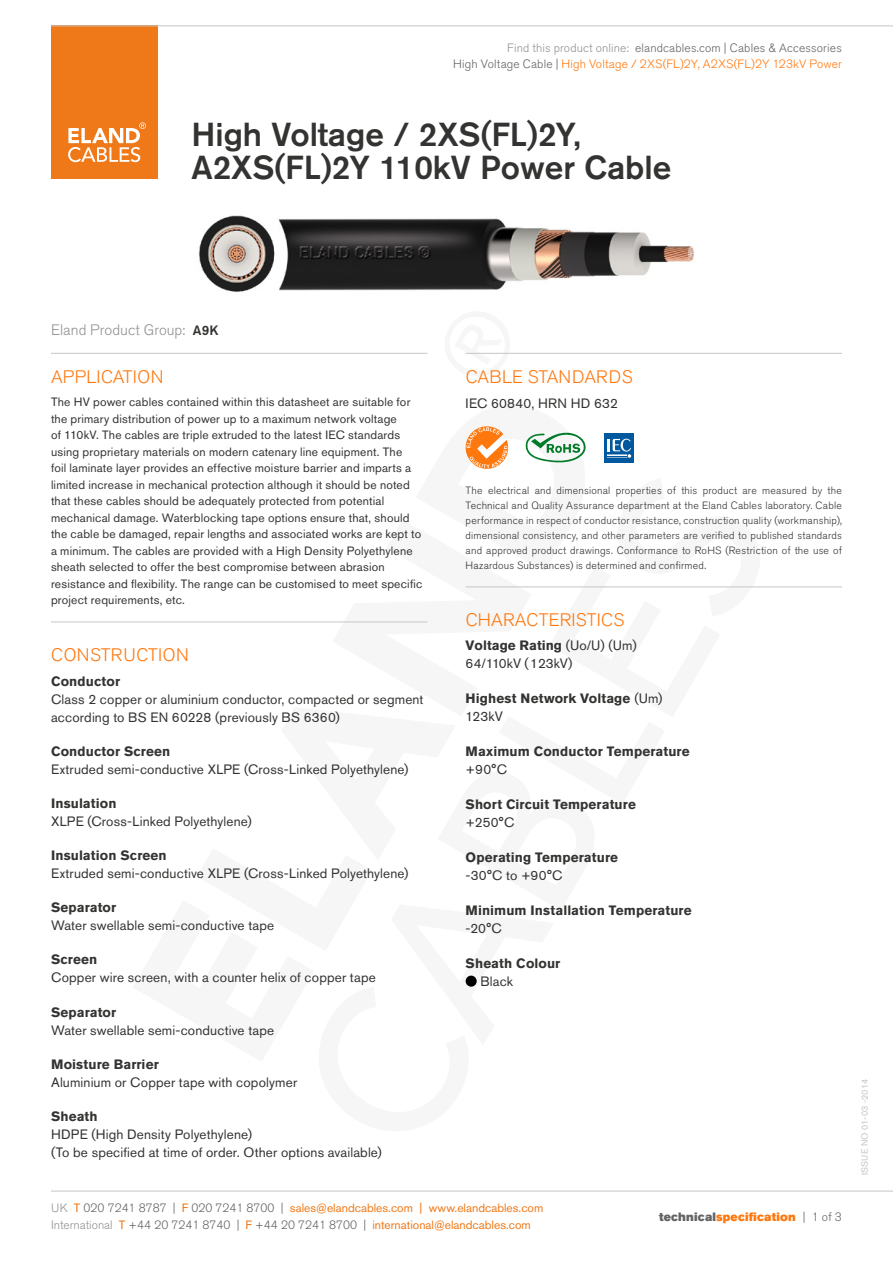
<style>
.page{position:relative;width:893px;height:1263px;background:#fff}
.page>*{position:absolute;margin:0;border:0;box-sizing:border-box;transform-origin:0 0}
.t1{font:500 33px/33px "Akzidenz Grotesk BE";color:#333332}
.t2{font:300 18px "Akzidenz Grotesk BE";letter-spacing:.01em;color:#ff780e}
.t3{font:300 18px "Akzidenz Grotesk BE";letter-spacing:.03em;color:#ff780e}
.t4{font:300 15px "Akzidenz Grotesk BE";color:#929292}
.t5{font:13.5px/18px "Akzidenz Grotesk BE";letter-spacing:.01em;color:#333332}
.t6{font:700 13.5px/18px "Akzidenz Grotesk BE";letter-spacing:.01em;color:#333332}
.t7{font:500 13.5px "Akzidenz Grotesk BE";color:#333332}
.t8{font:12px/16.5px "Akzidenz Grotesk BE";letter-spacing:.015em;color:#333332}
.t9{font:12px/17.5px "Akzidenz Grotesk BE";color:#ef7918}
.t10{font:300 12px/16.4px "Akzidenz Grotesk BE";letter-spacing:.015em;color:#646363;text-align:right}
.t11{font:12px "Akzidenz Grotesk BE Super";letter-spacing:.015em;color:#ff780e}
.t12{font:300 10.5px/15px "Akzidenz Grotesk BE";letter-spacing:.02em;color:#333332;text-align:justify}
.t13{font:9px "Akzidenz Grotesk BE";letter-spacing:.01em;color:#c6c6c6}
.s1{color:#929292}
.s2{color:#ff780e}
.s3{font-weight:700}
.s4{font-weight:400}
.s5{font-weight:300;color:#929292}
.s6{font-weight:300;color:#646363}
.s7{color:#646363}
.s8{font-family:"Akzidenz Grotesk BE";font-weight:300;color:#646363}
</style>
<div class="page">
<div style="left:51px;top:26px;width:106px;height:153px;background:#ef7918"></div>
<svg style="left:68px;top:122px;width:78px;height:40px"></svg>
<hr style="left:51px;top:26px;width:842px;height:1px;background:#c6c6c6">
<hr style="left:51px;top:1191px;width:842px;height:1px;background:#c6c6c6">
<div style="left:466px;top:975px;width:11px;height:12px;background:#000;border-radius:50%"></div>
<hr style="left:51px;top:353px;width:376px;height:1px;background:#c6c6c6">
<hr style="left:466px;top:353px;width:376px;height:1px;background:#c6c6c6">
<hr style="left:51px;top:621px;width:376px;height:1px;background:#c6c6c6">
<hr style="left:466px;top:586px;width:376px;height:1px;background:#c6c6c6">
<svg style="left:525px;top:432px;width:61px;height:31px"></svg>
<div style="left:604px;top:433px;width:29px;height:29px;background:#00599f"></div>
<svg style="left:607px;top:439px;width:25px;height:19px"></svg>
<img style="left:199px;top:215px;width:496px;height:78px">
<svg style="left:465px;top:426px;width:43px;height:43px"></svg>
<p class="t10" style="left:453px;top:40px;width:390px"><span class="s1">Find this product online:</span> elandcables.com | Cables &amp; Accessories<br>High Voltage Cable | <span class="s2">High Voltage / 2XS(FL)2Y, A2XS(FL)2Y 123kV Power</span></p>
<h1 class="t1" style="left:191px;top:118px;width:481px">High Voltage / 2XS(FL)2Y,<br>A2XS(FL)2Y 110kV Power Cable</h1>
<p class="t4" style="left:51px;top:322px;width:136px">Eland Product Group:</p>
<p class="t7" style="left:193px;top:322px;width:27px">A9K</p>
<h2 class="t2" style="left:51px;top:367px;width:114px">APPLICATION</h2>
<p class="t8" style="left:51px;top:394px;width:373px">The HV power cables contained within this datasheet are suitable for the primary distribution of power up to a maximum network voltage<br>of 110kV. The cables are triple extruded to the latest IEC standards using proprietary materials on modern catenary line equipment. The<br>foil laminate layer provides an effective moisture barrier and imparts a limited increase in mechanical protection although it should be noted that these cables should be adequately protected from potential mechanical damage. Waterblocking tape options ensure that, should the cable be damaged, repair lengths and associated works are kept to a minimum. The cables are provided with a High Density Polyethylene sheath selected to offer the best compromise between abrasion resistance and flexibility. The range can be customised to meet specific project requirements, etc.</p>
<h2 class="t3" style="left:51px;top:645px;width:139px">CONSTRUCTION</h2>
<p class="t6" style="left:51px;top:672px;width:71px">Conductor</p>
<p class="t5" style="left:51px;top:690px;width:374px">Class 2 copper or aluminium conductor, compacted or segment according to BS EN 60228 (previously BS 6360)</p>
<p class="t6" style="left:51px;top:742px;width:121px">Conductor Screen</p>
<p class="t5" style="left:51px;top:760px;width:359px">Extruded semi-conductive XLPE (Cross-Linked Polyethylene)</p>
<p class="t6" style="left:51px;top:794px;width:67px">Insulation</p>
<p class="t5" style="left:51px;top:812px;width:202px">XLPE (Cross-Linked Polyethylene)</p>
<p class="t6" style="left:51px;top:846px;width:117px">Insulation Screen</p>
<p class="t5" style="left:51px;top:864px;width:359px">Extruded semi-conductive XLPE (Cross-Linked Polyethylene)</p>
<p class="t6" style="left:51px;top:898px;width:67px">Separator</p>
<p class="t5" style="left:51px;top:916px;width:225px">Water swellable semi-conductive tape</p>
<p class="t6" style="left:51px;top:951px;width:48px">Screen</p>
<p class="t5" style="left:51px;top:968px;width:326px">Copper wire screen, with a counter helix of copper tape</p>
<p class="t6" style="left:51px;top:1003px;width:67px">Separator</p>
<p class="t5" style="left:51px;top:1021px;width:225px">Water swellable semi-conductive tape</p>
<p class="t6" style="left:51px;top:1055px;width:109px">Moisture Barrier</p>
<p class="t5" style="left:51px;top:1073px;width:248px">Aluminium or Copper tape with copolymer</p>
<p class="t6" style="left:51px;top:1107px;width:48px">Sheath</p>
<p class="t5" style="left:51px;top:1125px;width:332px">HDPE (High Density Polyethylene)<br>(To be specified at time of order. Other options available)</p>
<h2 class="t2" style="left:466px;top:367px;width:168px">CABLE STANDARDS</h2>
<p class="t5" style="left:466px;top:394px;width:154px">IEC 60840, HRN HD 632</p>
<p class="t12" style="left:466px;top:483px;width:378px">The electrical and dimensional properties of this product are measured by the Technical and Quality Assurance department at the Eland Cables laboratory. Cable performance in respect of conductor resistance, construction quality (workmanship), dimensional consistency, and other parameters are verified to published standards and approved product drawings. Conformance to RoHS (Restriction of the use of Hazardous Substances) is determined and confirmed.</p>
<h2 class="t2" style="left:466px;top:609px;width:160px">CHARACTERISTICS</h2>
<p class="t5" style="left:466px;top:636px;width:173px"><span class="s3">Voltage Rating</span> (Uo/U) (Um)<br>64/110kV (123kV)</p>
<p class="t6" style="left:466px;top:689px;width:198px">Highest Network Voltage <span class="s4">(Um)<br>123kV</span></p>
<p class="t6" style="left:466px;top:742px;width:226px">Maximum Conductor Temperature</p>
<p class="t5" style="left:466px;top:760px;width:43px">+90°C</p>
<p class="t6" style="left:466px;top:795px;width:172px">Short Circuit Temperature</p>
<p class="t5" style="left:466px;top:813px;width:50px">+250°C</p>
<p class="t6" style="left:466px;top:848px;width:154px">Operating Temperature</p>
<p class="t5" style="left:466px;top:866px;width:98px">-30°C to +90°C</p>
<p class="t6" style="left:466px;top:901px;width:228px">Minimum Installation Temperature</p>
<p class="t5" style="left:466px;top:919px;width:38px">-20°C</p>
<p class="t6" style="left:466px;top:954px;width:96px">Sheath Colour</p>
<p class="t5" style="left:480px;top:972px;width:34px">Black</p>
<p class="t9" style="left:51px;top:1199px;width:494px"><span class="s5">UK</span> T <span class="s6">020 7241 8787 |</span> F <span class="s6">020 7241 8700 |</span> sales@elandcables.com | www.elandcables.com<br><span class="s5">International</span> T <span class="s6">+44 20 7241 8740 |</span> F <span class="s6">+44 20 7241 8700 |</span> international@elandcables.com</p>
<p class="t11" style="left:659px;top:1209px;width:184px"><span class="s7">technical</span>specification <span class="s8">| 1 of 3</span></p>
<p class="t13" style="left:859px;top:1175px;width:98px;rotate:-90deg">ISSUE NO 01-03 -2014</p>
</div>
